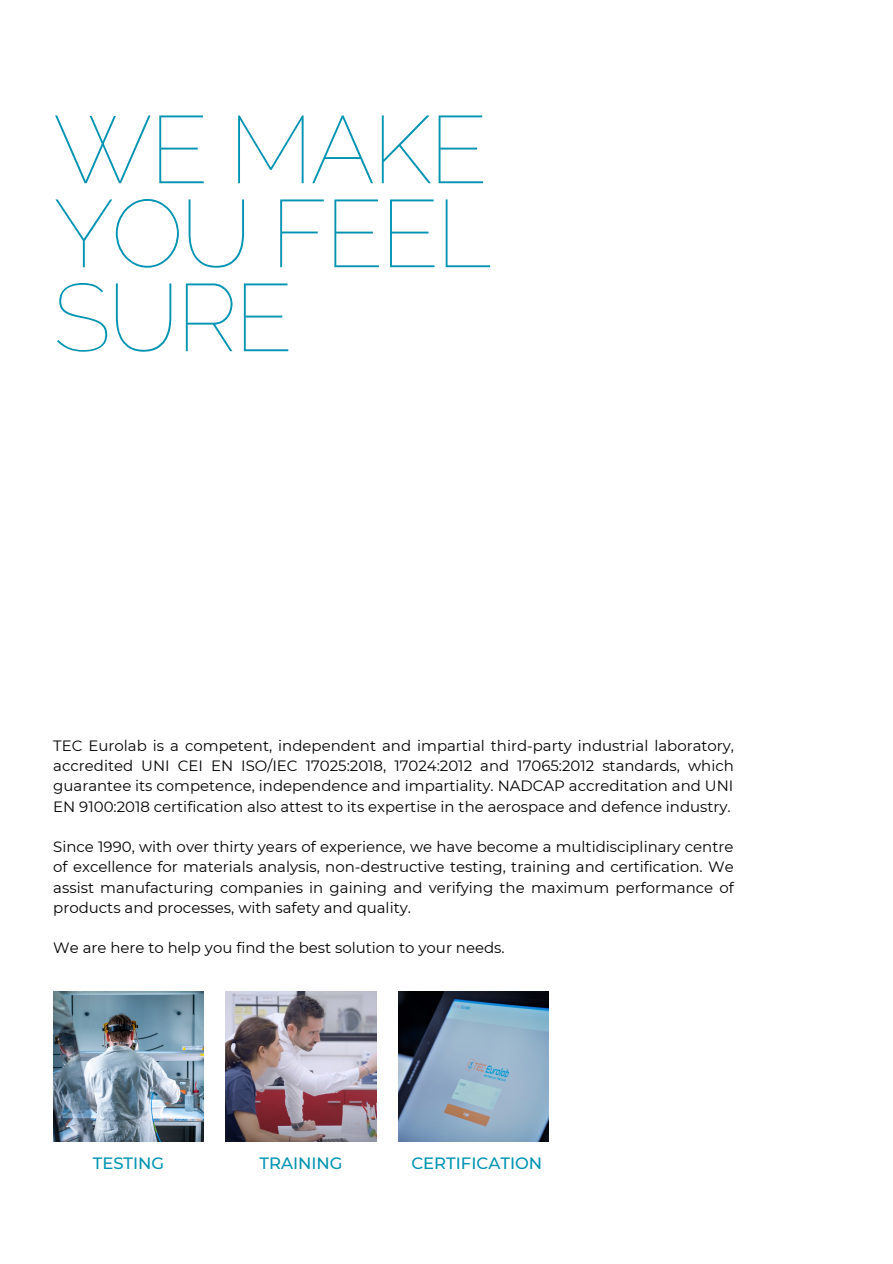
<style>
.page{position:relative;width:893px;height:1264px;background:#fff}
.page>*{position:absolute;margin:0;border:0;box-sizing:border-box;transform-origin:0 0}
.t1{font:100 95.4px "Raleway";letter-spacing:-.035em;color:#0093b2}
.t2{font:500 16.35px "Montserrat";color:#0093b2}
.t3{font:14.85px/20.2px "Montserrat";color:#000;text-align:justify}
</style>
<div class="page">
<img style="left:53px;top:991px;width:151px;height:150px">
<img style="left:226px;top:991px;width:150px;height:150px">
<img style="left:398px;top:991px;width:150px;height:150px">
<p class="t1" style="left:53px;top:93px;width:436px">WE MAKE</p>
<p class="t1" style="left:53px;top:177px;width:439px">YOU FEEL</p>
<p class="t1" style="left:53px;top:261px;width:241px">SURE</p>
<p class="t3" style="left:53px;top:735px;width:682px">TEC Eurolab is a competent, independent and impartial third-party industrial laboratory, accredited UNI CEI EN ISO/IEC 17025:2018, 17024:2012 and 17065:2012 standards, which guarantee its competence, independence and impartiality. NADCAP accreditation and UNI EN 9100:2018 certification also attest to its expertise in the aerospace and defence industry.</p>
<p class="t3" style="left:53px;top:836px;width:682px">Since 1990, with over thirty years of experience, we have become a multidisciplinary centre of excellence for materials analysis, non-destructive testing, training and certification. We assist manufacturing companies in gaining and verifying the maximum performance of products and processes, with safety and quality.</p>
<p class="t3" style="left:53px;top:937px;width:453px">We are here to help you find the best solution to your needs.</p>
<p class="t2" style="left:93px;top:1152px;width:73px">TESTING</p>
<p class="t2" style="left:259px;top:1152px;width:85px">TRAINING</p>
<p class="t2" style="left:411px;top:1152px;width:132px">CERTIFICATION</p>
</div>
